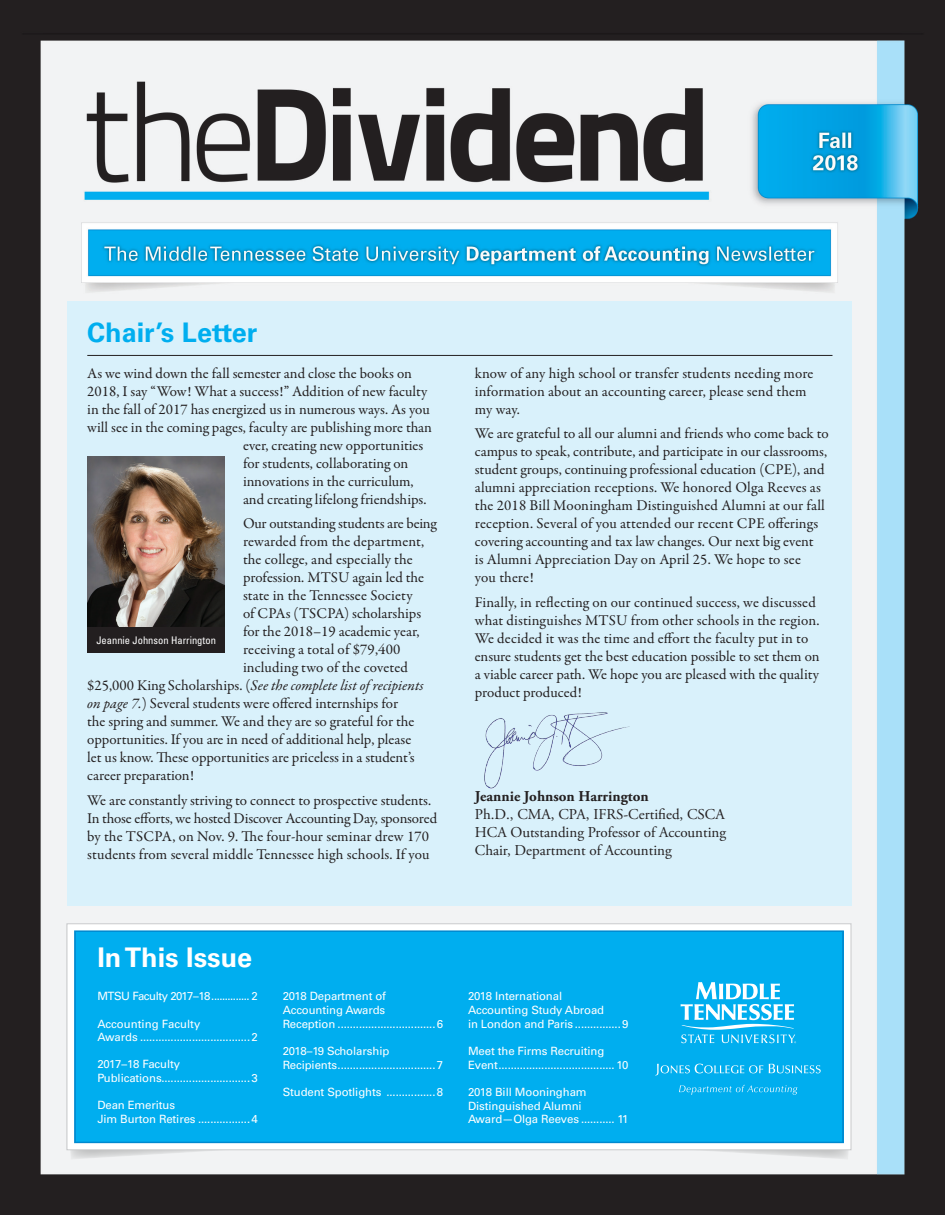
<style>
.page{position:relative;width:945px;height:1215px;background:#fff}
.page>*{position:absolute;margin:0;border:0;box-sizing:border-box;transform-origin:0 0}
.CYAN_HEADS_W_RULE{font:700 27px "Univers LT Std";color:#00aeef}
.t1{font:700 27px "Univers LT Std";color:#fff}
.BODY_TEXT_2018{font:15px/18px "Garamond Premr Pro";color:#231f20}
.BODY_TEXT_KB{font:15px "Adobe Garamond Pro";color:#231f20}
.BODY_TEXT_2018-2{font:italic 15px "Garamond Premr Pro";letter-spacing:-.005em;color:#231f20}
.BODY_TEXT_KB-2{font:700 15px "Adobe Garamond Pro";color:#231f20}
.t2{font:11.4px/13.6px "Univers LT Std";letter-spacing:-.01em;color:#fff}
.t3{font:11.4px "Univers LT Std";letter-spacing:-.04em;color:#fff}
.t4{font:condensed 10.5px "Univers LT Std";color:#fff}
.s1{font-style:normal}
.s2{font-style:italic}
</style>
<div class="page">
<img style="left:0;top:0;width:945px;height:1215px">
<svg style="left:68px;top:1150px;width:169px;height:9px"></svg>
<svg style="left:682px;top:1150px;width:169px;height:9px"></svg>
<div style="left:67px;top:924px;width:784px;height:226px;background:#fff"></div>
<div style="left:67px;top:923px;width:784px;height:227px;border:1px solid #c7c8ca"></div>
<div style="left:74px;top:930px;width:770px;height:213px;background:#00aeef"></div>
<svg style="left:655px;top:1064px;width:108px;height:12px"></svg>
<svg style="left:769px;top:1064px;width:52px;height:9px"></svg>
<svg style="left:679px;top:1085px;width:119px;height:10px"></svg>
<svg style="left:681px;top:982px;width:115px;height:61px"></svg>
<div style="left:68px;top:302px;width:784px;height:604px;background:#d9f1fb"></div>
<hr style="left:87px;top:355px;width:745px;height:1px;background:#231f20">
<div style="left:87px;top:455px;width:140px;height:195px;background:#231f20;opacity:.13"></div>
<div style="left:87px;top:627px;width:138px;height:26px;background:#231f20"></div>
<img style="left:484px;top:712px;width:145px;height:77px">
<p class="CYAN_HEADS_W_RULE" style="left:87px;top:316px;width:172px">Chair’s Letter</p>
<p class="BODY_TEXT_2018" style="left:87px;top:364px;width:326px">As we wind down the fall semester and close the books on</p>
<p class="BODY_TEXT_2018" style="left:87px;top:382px;width:342px">2018, I say “Wow! What a success!” Addition of new faculty</p>
<p class="BODY_TEXT_2018" style="left:87px;top:400px;width:344px">in the fall of 2017 has energized us in numerous ways. As you</p>
<p class="BODY_TEXT_2018" style="left:87px;top:418px;width:346px">will see in the coming pages, faculty are publishing more than</p>
<p class="BODY_TEXT_2018" style="left:243px;top:436px;width:182px">ever, creating new opportunities</p>
<p class="BODY_TEXT_2018" style="left:243px;top:454px;width:167px">for students, collaborating on</p>
<p class="BODY_TEXT_2018" style="left:243px;top:472px;width:172px">innovations in the curriculum,</p>
<p class="BODY_TEXT_2018" style="left:243px;top:490px;width:185px">and creating lifelong friendships.</p>
<p class="BODY_TEXT_2018" style="left:243px;top:515px;width:195px">Our outstanding students are being</p>
<p class="BODY_TEXT_2018" style="left:243px;top:533px;width:183px">rewarded from the department,</p>
<p class="BODY_TEXT_2018" style="left:243px;top:551px;width:171px">the college, and especially the</p>
<p class="BODY_TEXT_2018" style="left:243px;top:569px;width:183px">profession. MTSU again led the</p>
<p class="BODY_TEXT_2018" style="left:243px;top:587px;width:171px">state in the Tennessee Society</p>
<p class="BODY_TEXT_2018" style="left:243px;top:605px;width:180px">of CPAs (TSCPA) scholarships</p>
<p class="BODY_TEXT_2018" style="left:243px;top:623px;width:178px">for the 2018–19 academic year,</p>
<p class="BODY_TEXT_2018" style="left:243px;top:641px;width:159px">receiving a total of $79,400</p>
<p class="BODY_TEXT_2018" style="left:243px;top:659px;width:167px">including two of the coveted</p>
<p class="BODY_TEXT_2018-2" style="left:87px;top:676px;width:338px"><span class="s1">$25,000 King Scholarships. (</span>See the complete list of recipients</p>
<p class="BODY_TEXT_2018" style="left:87px;top:695px;width:312px"><span class="s2">on page 7.</span>) Several students were offered internships for</p>
<p class="BODY_TEXT_2018" style="left:87px;top:713px;width:329px">the spring and summer. We and they are so grateful for the</p>
<p class="BODY_TEXT_2018" style="left:87px;top:731px;width:326px">opportunities. If you are in need of additional help, please</p>
<p class="BODY_TEXT_2018" style="left:87px;top:749px;width:329px">let us know. These opportunities are priceless in a student’s</p>
<p class="BODY_TEXT_2018" style="left:87px;top:767px;width:109px">career preparation!</p>
<p class="BODY_TEXT_2018" style="left:87px;top:792px;width:351px">We are constantly striving to connect to prospective students.<br>In those efforts, we hosted Discover Accounting Day, sponsored by the TSCPA, on Nov. 9. The four-hour seminar drew 170 students from several middle Tennessee high schools. If you</p>
<p class="t4" style="left:96px;top:633px;width:121px">Jeannie Johnson Harrington</p>
<p class="BODY_TEXT_2018" style="left:475px;top:364px;width:340px">know of any high school or transfer students needing more information about an accounting career, please send them my way.</p>
<p class="BODY_TEXT_2018" style="left:475px;top:425px;width:355px">We are grateful to all our alumni and friends who come back to campus to speak, contribute, and participate in our classrooms, student groups, continuing professional education (CPE), and alumni appreciation receptions. We honored Olga Reeves as the 2018 Bill Mooningham Distinguished Alumni at our fall reception. Several of you attended our recent CPE offerings covering accounting and tax law changes. Our next big event<br>is Alumni Appreciation Day on April 25. We hope to see<br>you there!</p>
<p class="BODY_TEXT_2018" style="left:475px;top:594px;width:346px">Finally, in reflecting on our continued success, we discussed what distinguishes MTSU from other schools in the region.<br>We decided it was the time and effort the faculty put in to ensure students get the best education possible to set them on a viable career path. We hope you are pleased with the quality product produced!</p>
<p class="BODY_TEXT_KB-2" style="left:475px;top:787px;width:175px">Jeannie Johnson Harrington</p>
<p class="BODY_TEXT_KB" style="left:475px;top:805px;width:251px">Ph.D., CMA, CPA, IFRS-Certified, CSCA</p>
<p class="BODY_TEXT_KB" style="left:475px;top:823px;width:253px">HCA Outstanding Professor of Accounting</p>
<p class="BODY_TEXT_KB" style="left:475px;top:841px;width:198px">Chair, Department of Accounting</p>
<p class="t1" style="left:97px;top:942px;width:156px">In This Issue</p>
<p class="t3" style="left:97px;top:990px;width:162px">MTSU Faculty 2017–18.............. 2</p>
<p class="t2" style="left:97px;top:1017px;width:162px">Accounting Faculty<br>Awards ....................................2</p>
<p class="t2" style="left:97px;top:1058px;width:162px">2017–18 Faculty<br>Publications.............................3</p>
<p class="t2" style="left:97px;top:1099px;width:162px">Dean Emeritus<br>Jim Burton Retires .................4</p>
<p class="t2" style="left:283px;top:990px;width:162px">2018 Department of<br>Accounting Awards<br>Reception ................................6</p>
<p class="t2" style="left:283px;top:1044px;width:162px">2018–19 Scholarship<br>Recipients................................7</p>
<p class="t2" style="left:283px;top:1085px;width:162px">Student Spotlights ................8</p>
<p class="t2" style="left:468px;top:990px;width:162px">2018 International<br>Accounting Study Abroad<br>in London and Paris ...............9</p>
<p class="t2" style="left:468px;top:1044px;width:162px">Meet the Firms Recruiting<br>Event...................................... 10</p>
<p class="t2" style="left:468px;top:1085px;width:162px">2018 Bill Mooningham<br>Distinguished Alumni<br>Award—Olga Reeves ........... 11</p>
</div>
